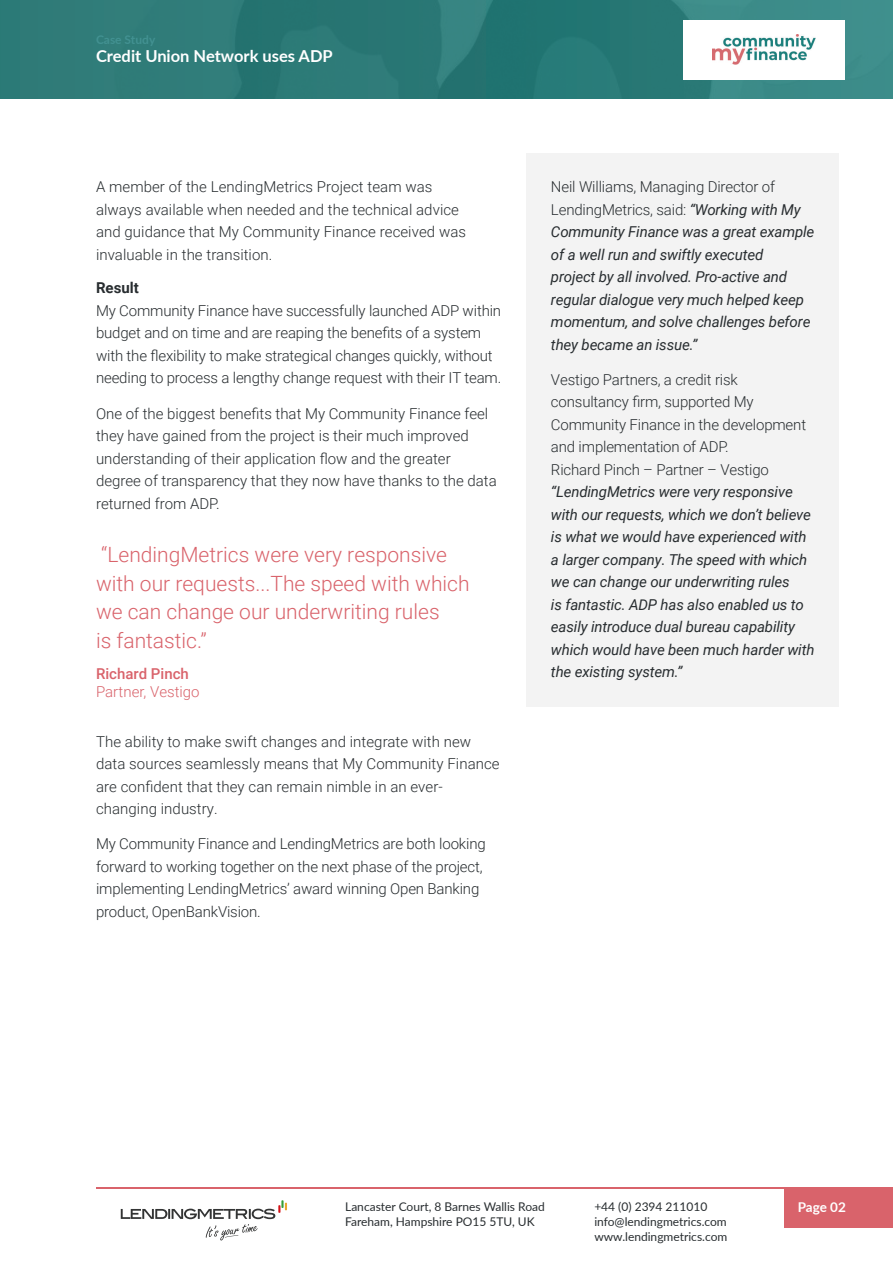
<style>
.page{position:relative;width:893px;height:1263px;background:#fff}
.page>*{position:absolute;margin:0;border:0;box-sizing:border-box;transform-origin:0 0}
.t1{font:300 21px/28.5px "Roboto";color:#d9636b}
.t2{font:700 16.5px "Lato";color:#fff}
.t3{font:300 15px/22.5px "Roboto";letter-spacing:-.01em;color:#282d30}
.t4{font:italic 15px/22.5px "Roboto";letter-spacing:-.01em;color:#282d30}
.t5{font:300 15px "Roboto";color:#d9636b}
.t6{font:500 15px "Roboto";color:#d9636b}
.t7{font:700 15px "Roboto";color:#282d30}
.t8{font:700 13.5px "Lato";letter-spacing:-.005em;color:#fff}
.t9{font:12px/15px "Lato";color:#282d30}
.t10{font:700 12px "Lato";color:#429191}
.s1{font-weight:300;font-style:normal}
</style>
<div class="page">
<svg style="left:0;top:0;width:893px;height:98px;background:#2d7b78"></svg>
<div style="left:527px;top:153px;width:312px;height:554px;background:#f3f3f3"></div>
<svg style="left:121px;top:1200px;width:166px;height:40px"></svg>
<div style="left:784px;top:1187px;width:109px;height:40px;background:#d9636b"></div>
<hr style="left:96px;top:1187px;width:797px;height:1px;background:#d9636b">
<div style="left:683px;top:20px;width:161px;height:60px;background:#fff"></div>
<img style="left:712px;top:35px;width:103px;height:30px">
<p class="t10" style="left:96px;top:31px;width:61px">Case Study</p>
<p class="t2" style="left:96px;top:44px;width:238px">Credit Union Network uses ADP</p>
<p class="t3" style="left:96px;top:175px;width:372px">A member of the LendingMetrics Project team was always available when needed and the technical advice and guidance that My Community Finance received was invaluable in the transition.</p>
<p class="t7" style="left:96px;top:278px;width:44px">Result</p>
<p class="t3" style="left:96px;top:299px;width:407px">My Community Finance have successfully launched ADP within budget and on time and are reaping the benefits of a system with the flexibility to make strategical changes quickly, without needing to process a lengthy change request with their IT team.</p>
<p class="t3" style="left:96px;top:402px;width:402px">One of the biggest benefits that My Community Finance feel they have gained from the project is their much improved understanding of their application flow and the greater degree of transparency that they now have thanks to the data returned from ADP.</p>
<h1 class="t1" style="left:96px;top:540px;width:375px">“LendingMetrics were very responsive with our requests...The speed with which we can change our underwriting rules<br>is fantastic.”</h1>
<p class="t6" style="left:96px;top:663px;width:94px">Richard Pinch</p>
<p class="t5" style="left:96px;top:681px;width:105px">Partner, Vestigo</p>
<p class="t3" style="left:96px;top:729px;width:405px">The ability to make swift changes and integrate with new data sources seamlessly means that My Community Finance are confident that they can remain nimble in an ever&shy;changing industry.</p>
<p class="t3" style="left:96px;top:832px;width:391px">My Community Finance and LendingMetrics are both looking forward to working together on the next phase of the project, implementing LendingMetrics’ award winning Open Banking product, OpenBankVision.</p>
<p class="t4" style="left:551px;top:175px;width:265px"><span class="s1">Neil Williams, Managing Director of LendingMetrics, said:</span> “Working with My Community Finance was a great example of a well run and swiftly executed<br>project by all involved. Pro-active and regular dialogue very much helped keep momentum, and solve challenges before they became an issue.”</p>
<p class="t3" style="left:551px;top:368px;width:257px">Vestigo Partners, a credit risk consultancy firm, supported My<br>Community Finance in the development and implementation of ADP.<br>Richard Pinch – Partner – Vestigo</p>
<p class="t4" style="left:551px;top:480px;width:265px">“LendingMetrics were very responsive with our requests, which we don’t believe is what we would have experienced with a larger company. The speed with which we can change our underwriting rules<br>is fantastic. ADP has also enabled us to easily introduce dual bureau capability which would have been much harder with the existing system.”</p>
<p class="t9" style="left:345px;top:1198px;width:201px">Lancaster Court, 8 Barnes Wallis Road<br>Fareham, Hampshire PO15 5TU, UK</p>
<p class="t9" style="left:594px;top:1198px;width:135px">+44 (0) 2394 211010 info@lendingmetrics.com www.lendingmetrics.com</p>
<p class="t8" style="left:798px;top:1197px;width:50px">Page 02</p>
</div>
